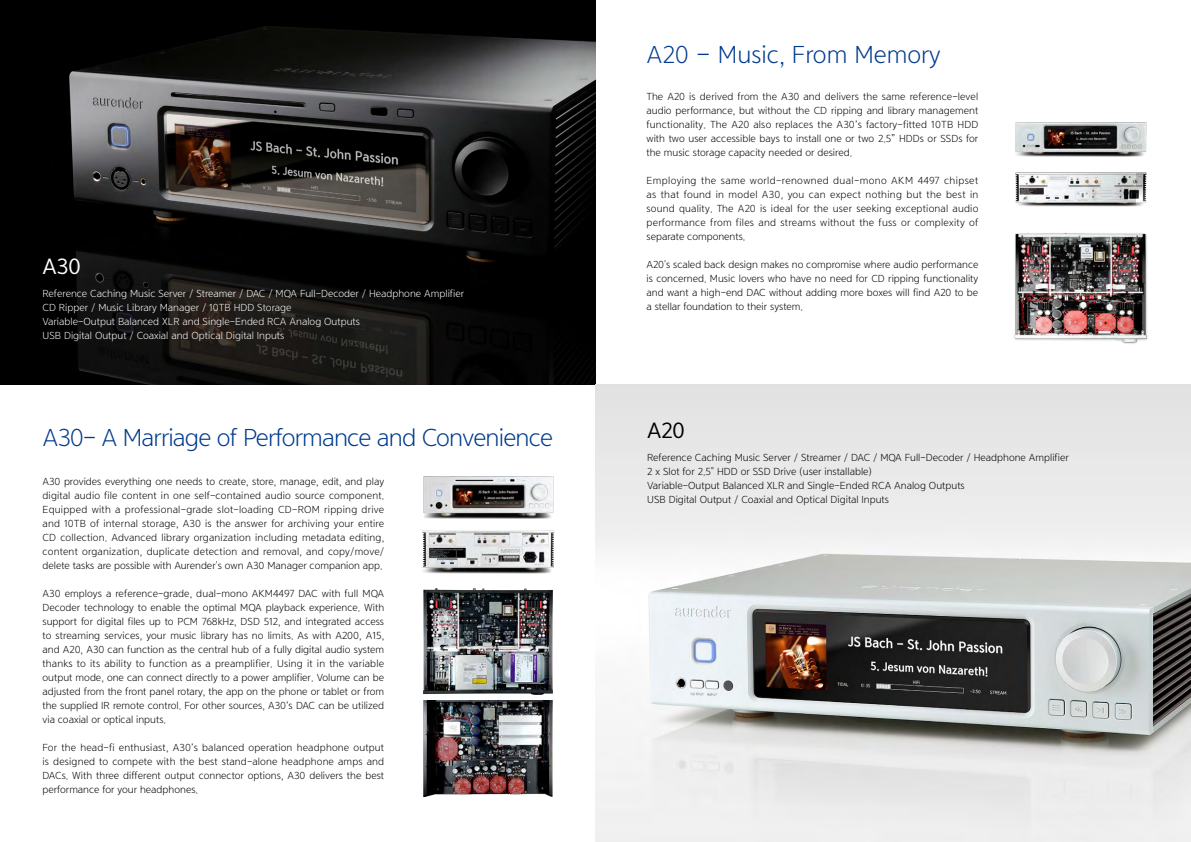
<style>
.page{position:relative;width:1191px;height:842px;background:#fff}
.page>*{position:absolute;margin:0;border:0;box-sizing:border-box;transform-origin:0 0}
.t1{font:24px "Yoon Gothic Pro 730";letter-spacing:-.03em;color:#003b8c}
.t2{font:24px "Yoon Gothic Pro 730";color:#003b8c}
.t3{font:20px "Yoon Gothic Pro 750";color:#fff}
.t4{font:20px "Yoon Gothic Pro 750";color:#000}
.t5{font:10px/14px "Yoon Gothic Pro 730";color:#000;text-align:justify}
.t6{font:10px/14px "Yoon Gothic Pro 730";color:#fff}
</style>
<div class="page">
<img style="left:0;top:0;width:595px;height:384px">
<img style="left:423px;top:477px;width:131px;height:41px">
<img style="left:422px;top:530px;width:133px;height:44px">
<img style="left:424px;top:588px;width:129px;height:106px">
<img style="left:424px;top:700px;width:129px;height:97px">
<img style="left:595px;top:384px;width:596px;height:458px">
<img style="left:1015px;top:122px;width:132px;height:35px">
<img style="left:1015px;top:172px;width:132px;height:35px">
<img style="left:1014px;top:233px;width:134px;height:111px">
<h2 class="t3" style="left:43px;top:253px;width:40px">A30</h2>
<p class="t6" style="left:43px;top:287px;width:423px">Reference Caching Music Server / Streamer / DAC / MQA Full-Decoder / Headphone Amplifier CD Ripper / Music Library Manager / 10TB HDD Storage<br>Variable-Output Balanced XLR and Single-Ended RCA Analog Outputs<br>USB Digital Output / Coaxial and Optical Digital Inputs</p>
<h1 class="t2" style="left:646px;top:40px;width:296px">A20 – Music, From Memory</h1>
<p class="t5" style="left:646px;top:89px;width:333px">The A20 is derived from the A30 and delivers the same reference-level audio performance, but without the CD ripping and library management functionality. The A20 also replaces the A30’s factory-fitted 10TB HDD with two user accessible bays to install one or two 2.5” HDDs or SSDs for the music storage capacity needed or desired.</p>
<p class="t5" style="left:646px;top:173px;width:333px">Employing the same world-renowned dual-mono AKM 4497 chipset as that found in model A30, you can expect nothing but the best in sound quality. The A20 is ideal for the user seeking exceptional audio performance from files and streams without the fuss or complexity of separate components.</p>
<p class="t5" style="left:646px;top:257px;width:333px">A20's scaled back design makes no compromise where audio performance is concerned. Music lovers who have no need for CD ripping functionality and want a high-end DAC without adding more boxes will find A20 to be a stellar foundation to their system.</p>
<h1 class="t1" style="left:43px;top:423px;width:512px">A30- A Marriage of Performance and Convenience</h1>
<h2 class="t4" style="left:647px;top:418px;width:39px">A20</h2>
<p class="t5" style="left:647px;top:451px;width:423px;text-align:left">Reference Caching Music Server / Streamer / DAC / MQA Full-Decoder / Headphone Amplifier 2 x Slot for 2.5" HDD or SSD Drive (user installable)<br>Variable-Output Balanced XLR and Single-Ended RCA Analog Outputs<br>USB Digital Output / Coaxial and Optical Digital Inputs</p>
<p class="t5" style="left:43px;top:475px;width:343px">A30 provides everything one needs to create, store, manage, edit, and play digital audio file content in one self-contained audio source component.<br>Equipped with a professional-grade slot-loading CD-ROM ripping drive and 10TB of internal storage, A30 is the answer for archiving your entire CD collection. Advanced library organization including metadata editing, content organization, duplicate detection and removal, and copy/move/ delete tasks are possible with Aurender's own A30 Manager companion app.</p>
<p class="t5" style="left:43px;top:587px;width:343px">A30 employs a reference-grade, dual-mono AKM4497 DAC with full MQA Decoder technology to enable the optimal MQA playback experience. With support for digital files up to PCM 768kHz, DSD 512, and integrated access to streaming services, your music library has no limits. As with A200, A15, and A20, A30 can function as the central hub of a fully digital audio system thanks to its ability to function as a preamplifier. Using it in the variable output mode, one can connect directly to a power amplifier. Volume can be adjusted from the front panel rotary, the app on the phone or tablet or from the supplied IR remote control. For other sources, A30’s DAC can be utilized via coaxial or optical inputs.</p>
<p class="t5" style="left:43px;top:741px;width:343px">For the head-fi enthusiast, A30’s balanced operation headphone output is designed to compete with the best stand-alone headphone amps and DACs. With three different output connector options, A30 delivers the best performance for your headphones.</p>
</div>
